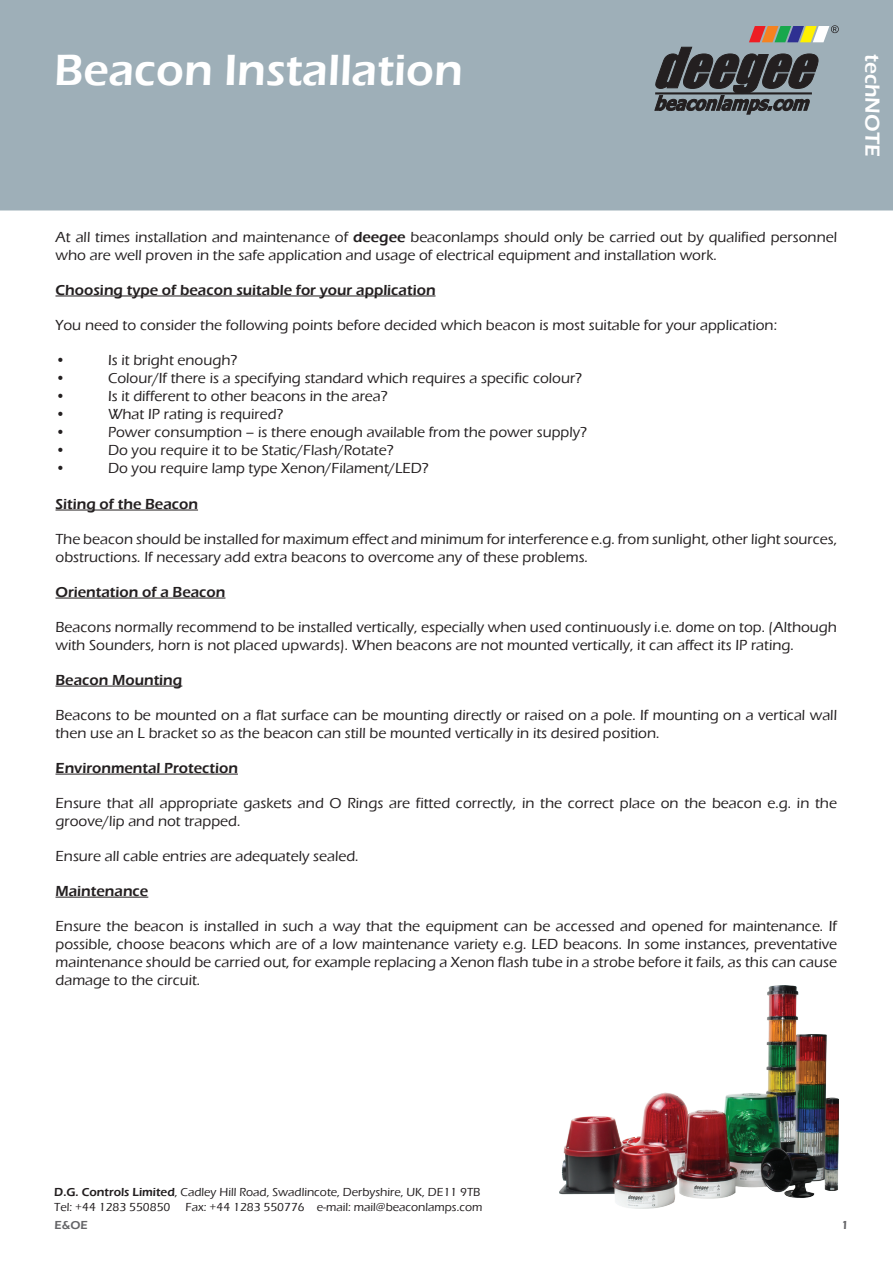
<style>
.page{position:relative;width:893px;height:1263px;background:#fff}
.page>*{position:absolute;margin:0;border:0;box-sizing:border-box;transform-origin:0 0}
.t1{font:600 45px "Eras ITC";color:#fff}
.t2{font:600 21px "Eras ITC";color:#fff}
.t3{font:500 15px/18px "Eras ITC";color:#231f20}
.t4{font:600 15px "Eras ITC";color:#231f20}
.t5{font:500 12px/14.4px "Eras ITC";color:#231f20}
.t6{font:600 12px "Eras ITC";color:#656568}
.s1{font-weight:600}
</style>
<div class="page">
<div style="left:0;top:0;width:893px;height:210px;background:#9eafb8"></div>
<svg style="left:655px;top:25px;width:184px;height:89px"></svg>
<hr style="left:56px;top:295px;width:379px;height:1px;background:#231f20">
<hr style="left:56px;top:510px;width:142px;height:1px;background:#231f20">
<hr style="left:56px;top:598px;width:169px;height:1px;background:#231f20">
<hr style="left:56px;top:686px;width:126px;height:1px;background:#231f20">
<hr style="left:56px;top:774px;width:182px;height:1px;background:#231f20">
<hr style="left:56px;top:897px;width:92px;height:1px;background:#231f20">
<img style="left:559px;top:985px;width:280px;height:224px">
<h1 class="t1" style="left:54px;top:44px;width:410px">Beacon Installation</h1>
<h2 class="t2" style="left:884px;top:54px;width:104px;rotate:90deg">techNOTE</h2>
<p class="t3" style="left:56px;top:228px;width:783px">At all times installation and maintenance of <span class="s1">deegee</span> beaconlamps should only be carried out by qualified personnel who are well proven in the safe application and usage of electrical equipment and installation work.</p>
<p class="t4" style="left:56px;top:281px;width:382px">Choosing type of beacon suitable for your application</p>
<p class="t3" style="left:56px;top:316px;width:723px">You need to consider the following points before decided which beacon is most suitable for your application:</p>
<p class="t3" style="left:56px;top:351px;width:12px">•</p>
<p class="t3" style="left:108px;top:351px;width:131px">Is it bright enough?</p>
<p class="t3" style="left:56px;top:369px;width:12px">•</p>
<p class="t3" style="left:108px;top:369px;width:476px">Colour/If there is a specifying standard which requires a specific colour?</p>
<p class="t3" style="left:56px;top:387px;width:12px">•</p>
<p class="t3" style="left:108px;top:387px;width:281px">Is it different to other beacons in the area?</p>
<p class="t3" style="left:56px;top:405px;width:12px">•</p>
<p class="t3" style="left:108px;top:405px;width:177px">What IP rating is required?</p>
<p class="t3" style="left:56px;top:423px;width:12px">•</p>
<p class="t3" style="left:108px;top:423px;width:481px">Power consumption – is there enough available from the power supply?</p>
<p class="t3" style="left:56px;top:441px;width:12px">•</p>
<p class="t3" style="left:108px;top:441px;width:287px">Do you require it to be Static/Flash/Rotate?</p>
<p class="t3" style="left:56px;top:459px;width:12px">•</p>
<p class="t3" style="left:108px;top:459px;width:322px">Do you require lamp type Xenon/Filament/LED?</p>
<p class="t4" style="left:56px;top:495px;width:144px">Siting of the Beacon</p>
<p class="t3" style="left:56px;top:530px;width:783px">The beacon should be installed for maximum effect and minimum for interference e.g. from sunlight, other light sources, obstructions. If necessary add extra beacons to overcome any of these problems.</p>
<p class="t4" style="left:56px;top:583px;width:172px">Orientation of a Beacon</p>
<p class="t3" style="left:56px;top:618px;width:783px">Beacons normally recommend to be installed vertically, especially when used continuously i.e. dome on top. (Although with Sounders, horn is not placed upwards). When beacons are not mounted vertically, it can affect its IP rating.</p>
<p class="t4" style="left:56px;top:671px;width:128px">Beacon Mounting</p>
<p class="t3" style="left:56px;top:706px;width:783px">Beacons to be mounted on a flat surface can be mounting directly or raised on a pole. If mounting on a vertical wall then use an L bracket so as the beacon can still be mounted vertically in its desired position.</p>
<p class="t4" style="left:56px;top:759px;width:184px">Environmental Protection</p>
<p class="t3" style="left:56px;top:794px;width:783px">Ensure that all appropriate gaskets and O Rings are fitted correctly, in the correct place on the beacon e.g. in the groove/lip and not trapped.</p>
<p class="t3" style="left:56px;top:847px;width:305px">Ensure all cable entries are adequately sealed.</p>
<p class="t4" style="left:56px;top:882px;width:94px">Maintenance</p>
<p class="t3" style="left:56px;top:917px;width:783px;text-align:justify">Ensure the beacon is installed in such a way that the equipment can be accessed and opened for maintenance. If possible, choose beacons which are of a low maintenance variety e.g. LED beacons. In some instances, preventative maintenance should be carried out, for example replacing a Xenon flash tube in a strobe before it fails, as this can cause damage to the circuit.</p>
<p class="t5" style="left:54px;top:1185px;width:428px"><span class="s1">D.G. Controls Limited</span>, Cadley Hill Road, Swadlincote, Derbyshire, UK, DE11 9TB<br>Tel: +44 1283 550850</p>
<p class="t5" style="left:185px;top:1200px;width:299px">Fax: +44 1283 550776 e-mail: mail@beaconlamps.com</p>
<p class="t6" style="left:54px;top:1218px;width:35px">E&amp;OE</p>
<p class="t6" style="left:841px;top:1218px;width:9px">1</p>
</div>
